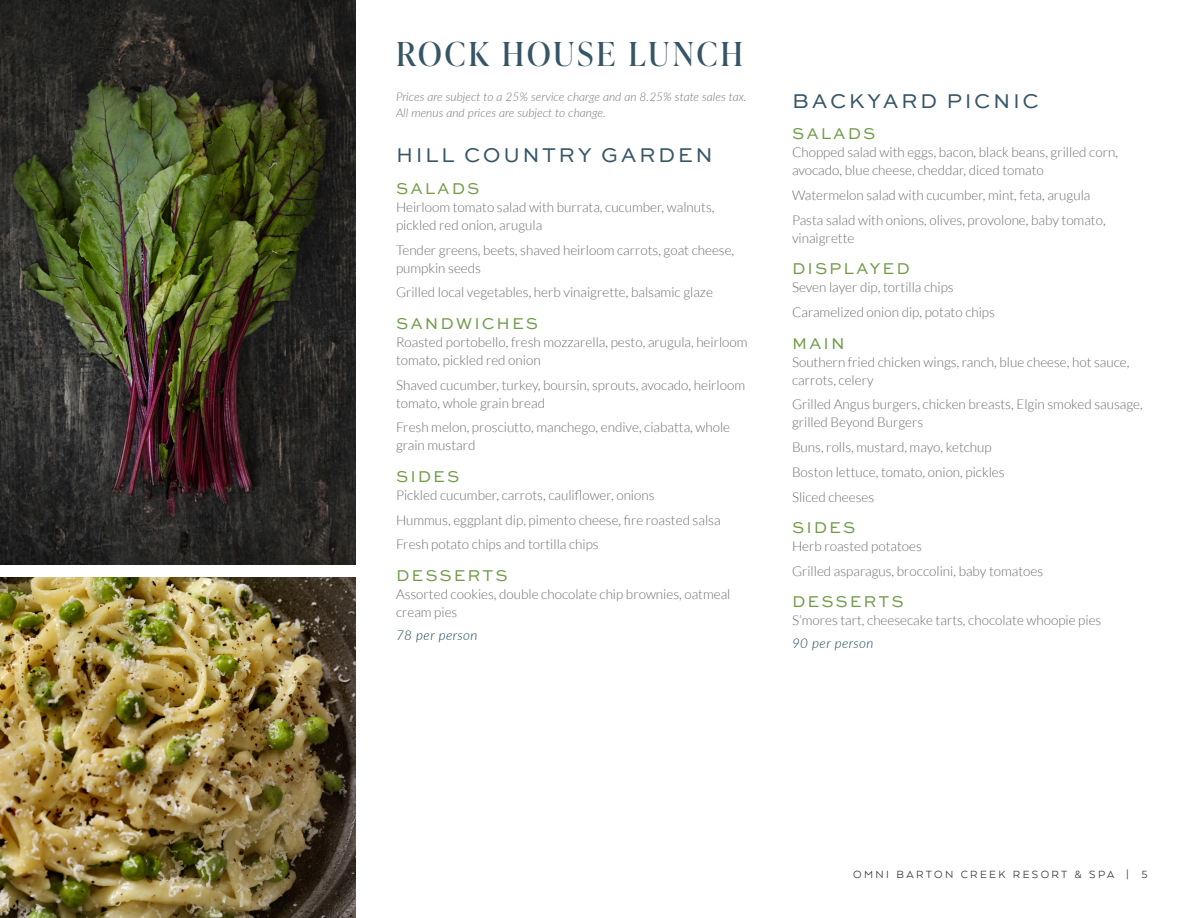
<style>
.page{position:relative;width:1188px;height:918px;background:#fff}
.page>*{position:absolute;margin:0;border:0;box-sizing:border-box;transform-origin:0 0}
.t1{font:33px "Ivy Presto Display";letter-spacing:.085em;color:#365567}
.t2{font:21px "Sweet Sans Pro";letter-spacing:.12em;color:#365567}
.t3{font:16.5px "Sweet Sans Pro";letter-spacing:.12em;color:#719b49}
.Menu_Body_Copy{font:300 13.5px/18px "Lato";color:#6c6d70}
.Menu_Price{font:italic 300 13.5px "Lato";letter-spacing:.03em;color:#164356}
.Italics_-_fine_print{font:italic 300 12px/16.2px "Lato";color:#737477}
.t4{font:12px "Arquitecta";letter-spacing:.2em;color:#312f30}
</style>
<div class="page">
<img style="left:0;top:0;width:356px;height:565px">
<img style="left:0;top:578px;width:356px;height:340px">
<h1 class="t1" style="left:396px;top:30px;width:349px">ROCK HOUSE LUNCH</h1>
<p class="Italics_-_fine_print" style="left:396px;top:88px;width:352px">Prices are subject to a 25% service charge and an 8.25% state sales tax.<br>All menus and prices are subject to change.</p>
<h2 class="t2" style="left:396px;top:140px;width:318px">HILL COUNTRY GARDEN</h2>
<h3 class="t3" style="left:396px;top:177px;width:85px">SALADS</h3>
<p class="Menu_Body_Copy" style="left:396px;top:198px;width:320px">Heirloom tomato salad with burrata, cucumber, walnuts, pickled red onion, arugula</p>
<p class="Menu_Body_Copy" style="left:396px;top:241px;width:340px">Tender greens, beets, shaved heirloom carrots, goat cheese, pumpkin seeds</p>
<p class="Menu_Body_Copy" style="left:396px;top:284px;width:318px">Grilled local vegetables, herb vinaigrette, balsamic glaze</p>
<h3 class="t3" style="left:396px;top:312px;width:143px">SANDWICHES</h3>
<p class="Menu_Body_Copy" style="left:396px;top:333px;width:353px">Roasted portobello, fresh mozzarella, pesto, arugula, heirloom tomato, pickled red onion</p>
<p class="Menu_Body_Copy" style="left:396px;top:376px;width:351px">Shaved cucumber, turkey, boursin, sprouts, avocado, heirloom tomato, whole grain bread</p>
<p class="Menu_Body_Copy" style="left:396px;top:419px;width:336px">Fresh melon, prosciutto, manchego, endive, ciabatta, whole grain mustard</p>
<h3 class="t3" style="left:396px;top:465px;width:65px">SIDES</h3>
<p class="Menu_Body_Copy" style="left:396px;top:486px;width:260px">Pickled cucumber, carrots, cauliflower, onions</p>
<p class="Menu_Body_Copy" style="left:396px;top:511px;width:326px">Hummus, eggplant dip, pimento cheese, fire roasted salsa</p>
<p class="Menu_Body_Copy" style="left:396px;top:536px;width:204px">Fresh potato chips and tortilla chips</p>
<h3 class="t3" style="left:396px;top:564px;width:113px">DESSERTS</h3>
<p class="Menu_Body_Copy" style="left:396px;top:585px;width:336px">Assorted cookies, double chocolate chip brownies, oatmeal cream pies</p>
<p class="Menu_Price" style="left:396px;top:626px;width:83px">78 per person</p>
<h2 class="t2" style="left:792px;top:86px;width:248px">BACKYARD PICNIC</h2>
<h3 class="t3" style="left:792px;top:122px;width:85px">SALADS</h3>
<p class="Menu_Body_Copy" style="left:792px;top:144px;width:328px">Chopped salad with eggs, bacon, black beans, grilled corn, avocado, blue cheese, cheddar, diced tomato</p>
<p class="Menu_Body_Copy" style="left:792px;top:186px;width:300px">Watermelon salad with cucumber, mint, feta, arugula</p>
<p class="Menu_Body_Copy" style="left:792px;top:211px;width:315px">Pasta salad with onions, olives, provolone, baby tomato, vinaigrette</p>
<h3 class="t3" style="left:792px;top:257px;width:119px">DISPLAYED</h3>
<p class="Menu_Body_Copy" style="left:792px;top:279px;width:163px">Seven layer dip, tortilla chips</p>
<p class="Menu_Body_Copy" style="left:792px;top:303px;width:205px">Caramelized onion dip, potato chips</p>
<h3 class="t3" style="left:792px;top:331px;width:54px">MAIN</h3>
<p class="Menu_Body_Copy" style="left:792px;top:353px;width:339px">Southern fried chicken wings, ranch, blue cheese, hot sauce, carrots, celery</p>
<p class="Menu_Body_Copy" style="left:792px;top:396px;width:352px">Grilled Angus burgers, chicken breasts, Elgin smoked sausage, grilled Beyond Burgers</p>
<p class="Menu_Body_Copy" style="left:792px;top:438px;width:201px">Buns, rolls, mustard, mayo, ketchup</p>
<p class="Menu_Body_Copy" style="left:792px;top:463px;width:214px">Boston lettuce, tomato, onion, pickles</p>
<p class="Menu_Body_Copy" style="left:792px;top:488px;width:84px">Sliced cheeses</p>
<h3 class="t3" style="left:792px;top:516px;width:65px">SIDES</h3>
<p class="Menu_Body_Copy" style="left:792px;top:537px;width:131px">Herb roasted potatoes</p>
<p class="Menu_Body_Copy" style="left:792px;top:562px;width:253px">Grilled asparagus, broccolini, baby tomatoes</p>
<h3 class="t3" style="left:792px;top:590px;width:113px">DESSERTS</h3>
<p class="Menu_Body_Copy" style="left:792px;top:612px;width:311px">S’mores tart, cheesecake tarts, chocolate whoopie pies</p>
<p class="Menu_Price" style="left:792px;top:634px;width:83px">90 per person</p>
<p class="t4" style="left:853px;top:866px;width:296px">OMNI BARTON CREEK RESORT &amp; SPA | 5</p>
</div>
